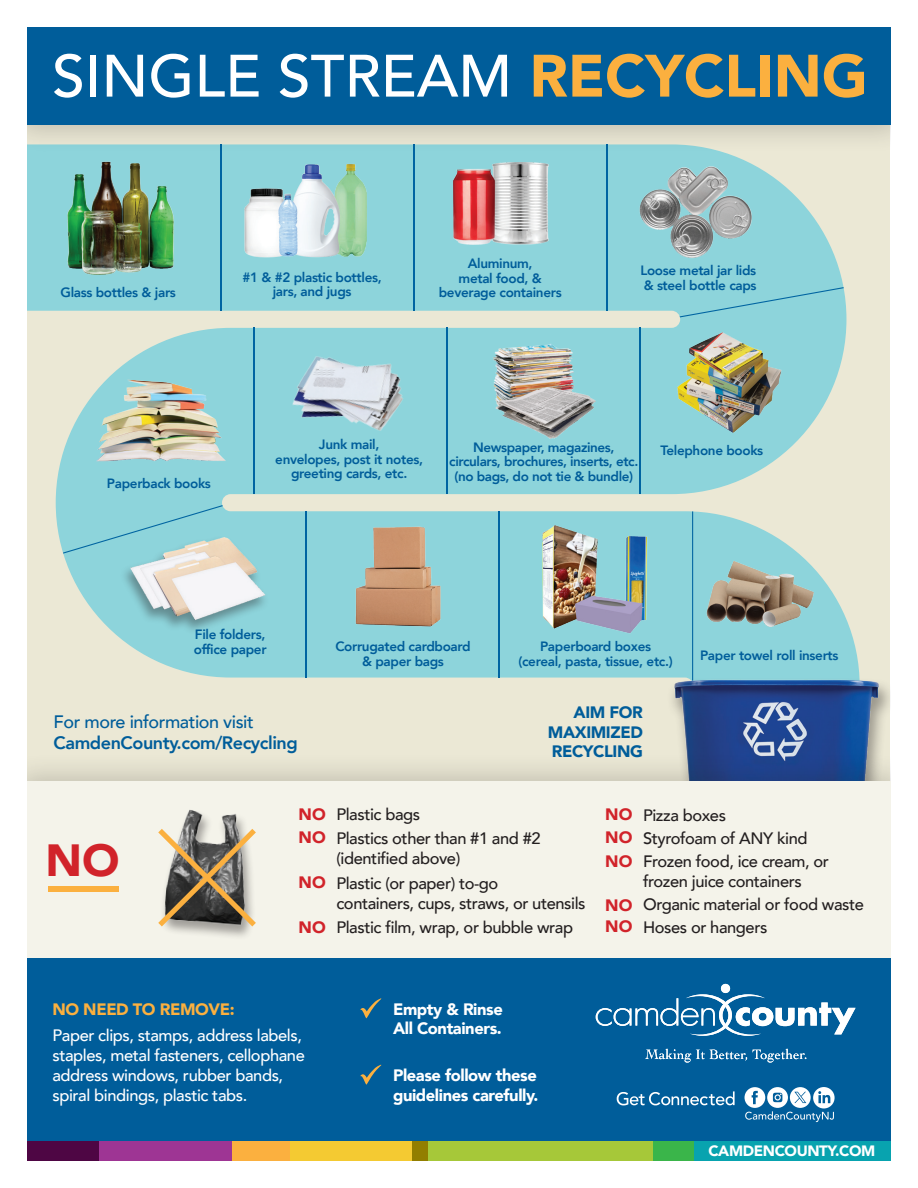
<style>
.page{position:relative;width:918px;height:1188px;background:#fff}
.page>*{position:absolute;margin:0;border:0;box-sizing:border-box;transform-origin:0 0}
.t1{font:500 59.1px "Avenir";color:#fff}
.t2{font:900 45px "Avenir";color:#d1232a}
.t3{font:800 18px/21.6px "Avenir";letter-spacing:-.025em;color:#005d9a}
.no_no_text{font:500 16.5px/24.2px "Avenir";letter-spacing:-.025em;color:#231f20}
.body_text{font:500 16.5px/19.8px "Avenir";letter-spacing:-.025em;color:#fff}
.headers{font:900 16.5px/19.8px "Avenir";letter-spacing:-.025em;color:#fff}
.t4{font:900 16.5px/19.8px "Avenir";letter-spacing:-.025em;color:#005d9a;text-align:justify}
.t5{font:900 16.5px "Avenir";color:#d1232a}
.headers-2{font:900 16.5px "Avenir";letter-spacing:-.025em;color:#fbb03f}
.headers-3{font:900 15px "Avenir";letter-spacing:-.025em;color:#fff}
.Path_Text{font:800 13.5px/14.5px "Avenir";letter-spacing:-.025em;color:#005d9a;text-align:center}
.s1{font-weight:900;color:#fbb03f}
.s2{font-weight:500}
</style>
<div class="page">
<div style="left:27px;top:107px;width:862px;height:893px;background:#ebe8d5"></div>
<svg style="left:27px;top:155px;width:828px;height:523px;fill:#8dd4db"></svg>
<hr style="left:220px;top:144px;width:1px;height:167px;background:#0064a1">
<hr style="left:413px;top:144px;width:1px;height:167px;background:#0064a1">
<hr style="left:606px;top:144px;width:1px;height:167px;background:#0064a1">
<div style="left:680px;top:287px;width:164px;height:30px;background:#8dd4db"></div>
<hr style="left:639px;top:328px;width:1px;height:166px;background:#0064a1">
<hr style="left:446px;top:328px;width:1px;height:166px;background:#0064a1">
<hr style="left:253px;top:328px;width:1px;height:166px;background:#0064a1">
<div style="left:63px;top:505px;width:160px;height:49px;background:#8dd4db"></div>
<hr style="left:306px;top:511px;width:1px;height:167px;background:#0064a1">
<hr style="left:499px;top:511px;width:1px;height:167px;background:#0064a1">
<svg style="left:692px;top:511px;width:1px;height:135px"></svg>
<img style="left:653px;top:646px;width:237px;height:105px">
<div style="left:119px;top:536px;width:152px;height:99px;background:#231f20;opacity:.4"></div>
<img style="left:129px;top:534px;width:138px;height:89px">
<img style="left:449px;top:155px;width:104px;height:104px">
<img style="left:87px;top:370px;width:144px;height:95px">
<img style="left:532px;top:522px;width:125px;height:114px">
<img style="left:492px;top:342px;width:104px;height:98px">
<img style="left:698px;top:554px;width:122px;height:81px">
<img style="left:62px;top:155px;width:119px;height:124px">
<img style="left:238px;top:161px;width:146px;height:100px">
<img style="left:635px;top:155px;width:121px;height:120px">
<img style="left:664px;top:331px;width:135px;height:103px">
<img style="left:353px;top:522px;width:100px;height:114px">
<img style="left:283px;top:342px;width:145px;height:97px">
<div style="left:0;top:751px;width:918px;height:437px;background:#231f20;opacity:.2"></div>
<div style="left:27px;top:781px;width:864px;height:393px;background:#f4f3ea"></div>
<div style="left:428px;top:1141px;width:335px;height:20px;background:#a6c839"></div>
<div style="left:98px;top:1141px;width:135px;height:20px;background:#9e3594"></div>
<div style="left:290px;top:1141px;width:122px;height:20px;background:#f4ca32"></div>
<div style="left:693px;top:1141px;width:198px;height:20px;background:#08a3af"></div>
<div style="left:27px;top:1141px;width:71px;height:20px;background:#4e0644"></div>
<div style="left:412px;top:1141px;width:16px;height:20px;background:#927e00"></div>
<div style="left:653px;top:1141px;width:40px;height:20px;background:#3ab54a"></div>
<div style="left:233px;top:1141px;width:57px;height:20px;background:#fbb03f"></div>
<div style="left:0;top:0;width:918px;height:155px;background:#231f20;opacity:.2"></div>
<div style="left:27px;top:27px;width:864px;height:98px;background:#005d9a"></div>
<div style="left:27px;top:958px;width:864px;height:183px;background:#005d9a"></div>
<svg style="left:360px;top:998px;width:21px;height:20px"></svg>
<svg style="left:360px;top:1065px;width:21px;height:20px"></svg>
<div style="left:160px;top:809px;width:96px;height:131px;background:#231f20;opacity:.4"></div>
<img style="left:160px;top:809px;width:96px;height:121px">
<svg style="left:158px;top:829px;width:98px;height:97px"></svg>
<div style="left:48px;top:886px;width:71px;height:6px;background:#fbb03f"></div>
<div style="left:721px;top:984px;width:9px;height:9px;background:#fff;border-radius:50%"></div>
<svg style="left:596px;top:994px;width:260px;height:42px"></svg>
<svg style="left:645px;top:1049px;width:161px;height:14px"></svg>
<svg style="left:617px;top:1091px;width:118px;height:14px"></svg>
<svg style="left:745px;top:1087px;width:90px;height:35px"></svg>
<div style="left:0;top:0;width:27px;height:1188px;background:#fff"></div>
<div style="left:891px;top:0;width:27px;height:1188px;background:#fff"></div>
<div style="left:0;top:1161px;width:918px;height:27px;background:#fff"></div>
<div style="left:0;top:0;width:918px;height:27px;background:#fff"></div>
<h1 class="t1" style="left:52px;top:25px;width:817px">SINGLE STREAM <span class="s1">RECYCLING</span></h1>
<p class="Path_Text" style="left:459px;top:256px;width:85px">Aluminum, metal food, &amp;</p>
<p class="Path_Text" style="left:242px;top:270px;width:141px">#1 &amp; #2 plastic bottles, jars, and jugs</p>
<p class="Path_Text" style="left:61px;top:285px;width:117px">Glass bottles &amp; jars</p>
<p class="Path_Text" style="left:439px;top:285px;width:124px">beverage containers</p>
<p class="Path_Text" style="left:640px;top:264px;width:118px;text-align:left">Loose metal jar lids &amp; steel bottle caps</p>
<p class="Path_Text" style="left:107px;top:476px;width:106px">Paperback books</p>
<p class="Path_Text" style="left:275px;top:437px;width:149px">Junk mail,<br>envelopes, post it notes, greeting cards, etc.</p>
<p class="Path_Text" style="left:449px;top:440px;width:190px">Newspaper, magazines, circulars, brochures, inserts, etc. (no bags, do not tie &amp; bundle)</p>
<p class="Path_Text" style="left:661px;top:443px;width:104px">Telephone books</p>
<p class="Path_Text" style="left:194px;top:628px;width:74px;text-align:left">File folders, office paper</p>
<p class="Path_Text" style="left:335px;top:639px;width:137px">Corrugated cardboard &amp; paper bags</p>
<p class="Path_Text" style="left:518px;top:639px;width:156px">Paperboard boxes (cereal, pasta, tissue, etc.)</p>
<p class="Path_Text" style="left:700px;top:648px;width:140px">Paper towel roll inserts</p>
<p class="t3" style="left:54px;top:711px;width:246px"><span class="s2">For more information visit<br></span>CamdenCounty.com/Recycling</p>
<p class="t4" style="left:548px;top:702px;width:97px;text-indent:26px">AIM FOR MAXIMIZED RECYCLING</p>
<h2 class="t2" style="left:46px;top:822px;width:76px">NO</h2>
<p class="no_no_text" style="left:336px;top:801px;width:206px">Plastic bags<br>Plastics other than #1 and #2</p>
<p class="no_no_text" style="left:336px;top:846px;width:164px">(identified above)<br>Plastic (or paper) to-go</p>
<p class="no_no_text" style="left:336px;top:890px;width:251px">containers, cups, straws, or utensils<br>Plastic film, wrap, or bubble wrap</p>
<p class="t5" style="left:299px;top:800px;width:29px">NO</p>
<p class="t5" style="left:605px;top:800px;width:29px">NO</p>
<p class="t5" style="left:605px;top:823px;width:29px">NO</p>
<p class="t5" style="left:605px;top:847px;width:29px">NO</p>
<p class="t5" style="left:605px;top:891px;width:29px">NO</p>
<p class="t5" style="left:605px;top:913px;width:29px">NO</p>
<p class="t5" style="left:299px;top:823px;width:29px">NO</p>
<p class="t5" style="left:299px;top:868px;width:29px">NO</p>
<p class="t5" style="left:299px;top:913px;width:29px">NO</p>
<p class="no_no_text" style="left:643px;top:803px;width:84px">Pizza boxes</p>
<p class="no_no_text" style="left:643px;top:826px;width:166px">Styrofoam of ANY kind</p>
<p class="no_no_text" style="left:643px;top:851px;width:188px;line-height:19.5px">Frozen food, ice cream, or frozen juice containers</p>
<p class="no_no_text" style="left:643px;top:891px;width:222px">Organic material or food waste</p>
<p class="no_no_text" style="left:643px;top:914px;width:126px">Hoses or hangers</p>
<p class="headers-2" style="left:52px;top:995px;width:184px">NO NEED TO REMOVE:</p>
<p class="body_text" style="left:52px;top:1025px;width:254px">Paper clips, stamps, address labels, staples, metal fasteners, cellophane address windows, rubber bands, spiral bindings, plastic tabs.</p>
<p class="headers" style="left:393px;top:999px;width:111px">Empty &amp; Rinse<br>All Containers.</p>
<p class="headers" style="left:393px;top:1065px;width:147px">Please follow these guidelines carefully.</p>
<p class="headers-3" style="left:708px;top:1138px;width:169px">CAMDENCOUNTY.COM</p>
</div>
